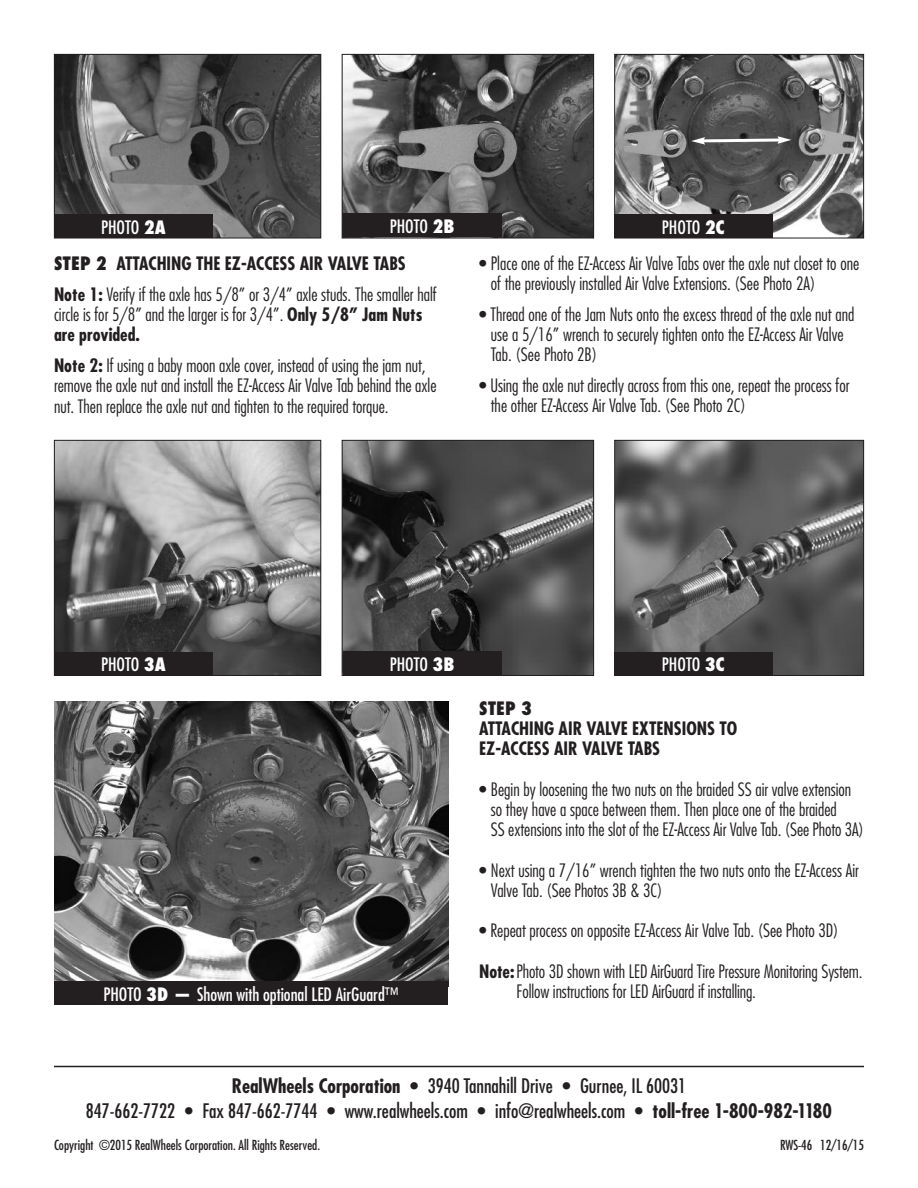
<style>
.page{position:relative;width:918px;height:1188px;background:#fff}
.page>*{position:absolute;margin:0;border:0;box-sizing:border-box;transform-origin:0 0}
.t1{font:condensed 19.5px/24.8px "Futura";color:#231f20;text-align:center}
.t2{font:300 condensed 18px/20.2px "Futura";color:#231f20}
.t3{font:condensed 18px "Futura";color:#fff}
.t4{font:700 condensed 18px/20.2px "Futura";color:#231f20}
.t5{font:800 condensed 18px "Futura";color:#231f20}
.t6{font:condensed 13.5px "Futura";color:#231f20}
.s1{font-weight:800}
.s2{font-weight:700}
</style>
<div class="page">
<hr style="left:54px;top:1066px;width:810px;height:1px;background:#231f20">
<img style="left:54px;top:701px;width:394px;height:281px">
<img style="left:56px;top:442px;width:263px;height:232px">
<div style="left:54px;top:440px;width:267px;height:236px;border:1px solid #231f20"></div>
<img style="left:344px;top:442px;width:248px;height:232px">
<div style="left:342px;top:440px;width:252px;height:236px;border:1px solid #231f20"></div>
<img style="left:616px;top:442px;width:246px;height:232px">
<div style="left:614px;top:440px;width:250px;height:236px;border:1px solid #231f20"></div>
<div style="left:54px;top:652px;width:159px;height:24px;background:#231f20"></div>
<div style="left:343px;top:651px;width:158px;height:24px;background:#231f20"></div>
<div style="left:614px;top:652px;width:159px;height:23px;background:#231f20"></div>
<div style="left:54px;top:982px;width:394px;height:23px;background:#231f20"></div>
<img style="left:56px;top:56px;width:263px;height:180px">
<div style="left:54px;top:54px;width:267px;height:184px;border:1px solid #231f20"></div>
<img style="left:344px;top:56px;width:248px;height:180px">
<div style="left:342px;top:54px;width:252px;height:184px;border:1px solid #231f20"></div>
<img style="left:616px;top:56px;width:246px;height:180px">
<div style="left:614px;top:54px;width:250px;height:184px;border:1px solid #231f20"></div>
<div style="left:54px;top:215px;width:159px;height:23px;background:#231f20"></div>
<div style="left:343px;top:214px;width:158px;height:23px;background:#231f20"></div>
<div style="left:614px;top:214px;width:159px;height:24px;background:#231f20"></div>
<svg style="left:691px;top:136px;width:100px;height:9px"></svg>
<p class="t3" style="left:101px;top:219px;width:66px">PHOTO <span class="s1">2A</span></p>
<p class="t3" style="left:390px;top:218px;width:66px">PHOTO <span class="s1">2B</span></p>
<p class="t3" style="left:662px;top:219px;width:65px">PHOTO <span class="s1">2C</span></p>
<p class="t2" style="left:54px;top:249px;width:384px;line-height:30.8px"><span class="s1">STEP 2</span> <span class="s2">ATTACHING THE EZ-ACCESS AIR VALVE TABS<br>Note 1:</span> Verify if the axle has 5/8” or 3/4” axle studs. The smaller half</p>
<p class="t2" style="left:54px;top:306px;width:370px">circle is for 5/8” and the larger is for 3/4”. <span class="s2">Only 5/8” Jam Nuts are provided.</span></p>
<p class="t2" style="left:54px;top:357px;width:384px"><span class="s2">Note 2:</span> If using a baby moon axle cover, instead of using the jam nut, remove the axle nut and install the EZ-Access Air Valve Tab behind the axle nut. Then replace the axle nut and tighten to the required torque.</p>
<p class="t2" style="left:491px;top:254px;width:370px;text-indent:-12px">• Place one of the EZ-Access Air Valve Tabs over the axle nut closet to one of the previously installed Air Valve Extensions. (See Photo 2A)</p>
<p class="t2" style="left:491px;top:305px;width:365px;text-indent:-12px">• Thread one of the Jam Nuts onto the excess thread of the axle nut and use a 5/16” wrench to securely tighten onto the EZ-Access Air Valve<br>Tab. (See Photo 2B)</p>
<p class="t2" style="left:491px;top:377px;width:360px;text-indent:-12px">• Using the axle nut directly across from this one, repeat the process for the other EZ-Access Air Valve Tab. (See Photo 2C)</p>
<p class="t3" style="left:101px;top:657px;width:66px">PHOTO <span class="s1">3A</span></p>
<p class="t3" style="left:390px;top:656px;width:66px">PHOTO <span class="s1">3B</span></p>
<p class="t3" style="left:662px;top:656px;width:65px">PHOTO <span class="s1">3C</span></p>
<p class="t3" style="left:103px;top:986px;width:297px">PHOTO <span class="s1">3D —</span> Shown with optional LED AirGuard™</p>
<p class="t5" style="left:479px;top:700px;width:54px">STEP 3</p>
<p class="t4" style="left:479px;top:720px;width:260px">ATTACHING AIR VALVE EXTENSIONS TO<br>EZ-ACCESS AIR VALVE TABS</p>
<p class="t2" style="left:491px;top:780px;width:375px;text-indent:-12px">• Begin by loosening the two nuts on the braided SS air valve extension so they have a space between them. Then place one of the braided<br>SS extensions into the slot of the EZ-Access Air Valve Tab. (See Photo 3A)</p>
<p class="t2" style="left:491px;top:861px;width:369px;text-indent:-12px">• Next using a 7/16” wrench tighten the two nuts onto the EZ-Access Air<br>Valve Tab. (See Photos 3B &amp; 3C)</p>
<p class="t2" style="left:479px;top:922px;width:361px">• Repeat process on opposite EZ-Access Air Valve Tab. (See Photo 3D)</p>
<p class="t2" style="left:516px;top:962px;width:348px;text-indent:-37px"><span class="s2">Note:</span>Photo 3D shown with LED AirGuard Tire Pressure Monitoring System.<br>Follow instructions for LED AirGuard if installing.</p>
<p class="t1" style="left:86px;top:1075px;width:748px"><span class="s2">RealWheels Corporation •</span> 3940 Tannahill Drive <span class="s2">•</span> Gurnee, IL 60031<br>847-662-7722 <span class="s2">•</span> Fax 847-662-7744 <span class="s2">•</span> www.realwheels.com <span class="s2">•</span> info@realwheels.com <span class="s2">• toll-free 1-800-982-1180</span></p>
<p class="t6" style="left:54px;top:1139px;width:268px">Copyright ©2015 RealWheels Corporation. All Rights Reserved.</p>
<p class="t6" style="left:780px;top:1139px;width:85px">RWS-46 12/16/15</p>
</div>
